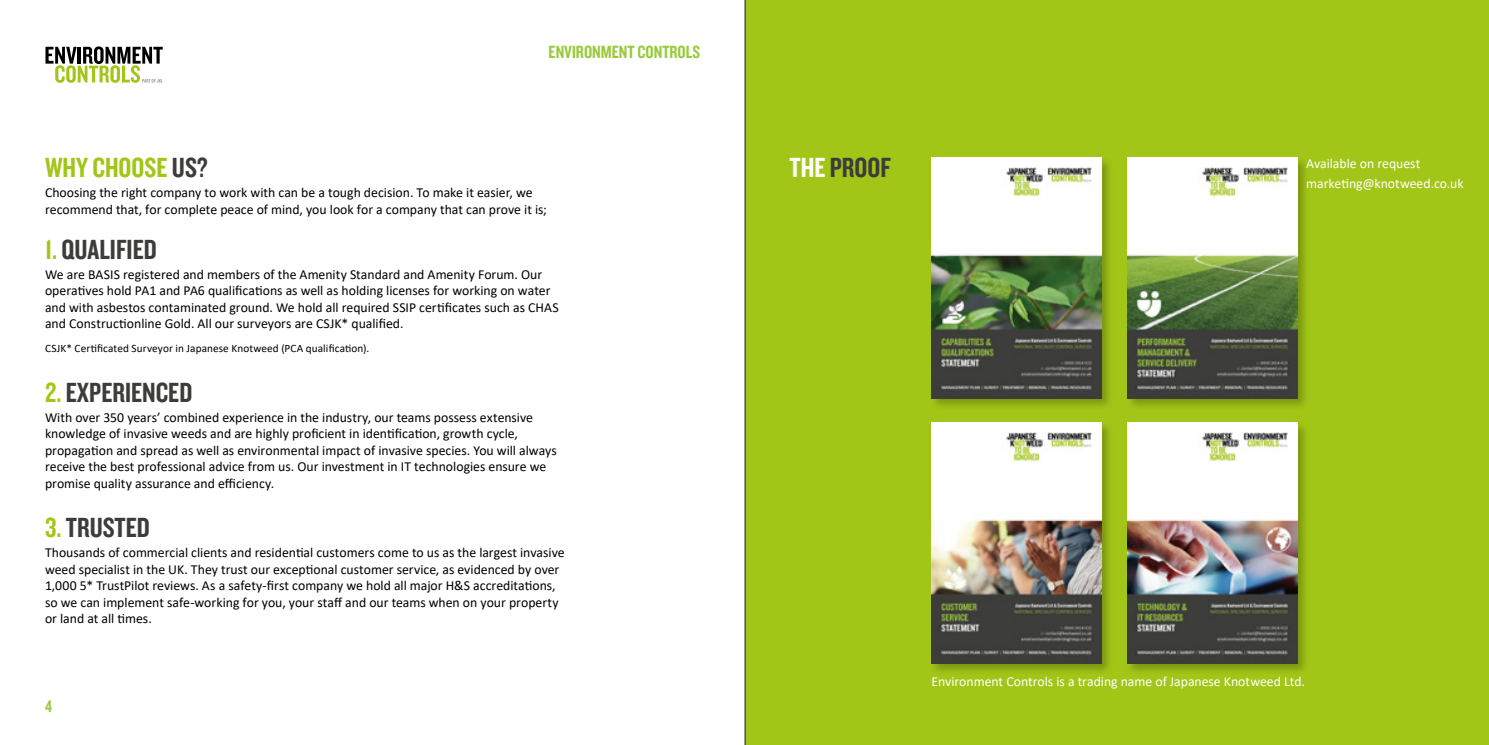
<style>
.page{position:relative;width:1489px;height:745px;background:#fff}
.page>*{position:absolute;margin:0;border:0;box-sizing:border-box;transform-origin:0 0}
.t1{font:28.75px "Knockout HTF49 Liteweight";color:#3c3c3b}
.t2{font:28.75px "Knockout HTF49 Liteweight";color:#a2c617}
.t3{font:18.38px "Knockout HTF49 Liteweight";color:#99ca3c}
.t4{font:17.5px "Knockout HTF49 Liteweight";color:#99ca3c}
.t5{font:13.75px/16.5px "Calibri";color:#000}
.t6{font:13.75px/20px "Calibri";color:#fff}
.t7{font:11.25px "Calibri";letter-spacing:.005em;color:#000}
.s1{color:#3c3c3b}
.s2{color:#a2c617}
.s3{color:#fff}
</style>
<div class="page">
<svg style="left:45px;top:46px;width:118px;height:37px"></svg>
<div style="left:744px;top:0;width:744px;height:744px;background:#a2c617"></div>
<div style="left:929px;top:156px;width:184px;height:254px;background:#000;opacity:.24"></div>
<img style="left:931px;top:158px;width:170px;height:240px">
<div style="left:1125px;top:156px;width:184px;height:254px;background:#000;opacity:.24"></div>
<img style="left:1127px;top:158px;width:170px;height:240px">
<div style="left:1125px;top:421px;width:184px;height:253px;background:#000;opacity:.24"></div>
<img style="left:1127px;top:422px;width:170px;height:241px">
<div style="left:929px;top:421px;width:184px;height:253px;background:#000;opacity:.24"></div>
<img style="left:931px;top:422px;width:170px;height:241px">
<h2 class="t3" style="left:548px;top:43px;width:153px">ENVIRONMENT CONTROLS</h2>
<h1 class="t2" style="left:45px;top:153px;width:164px">WHY CHOOSE <span class="s1">US?</span></h1>
<p class="t5" style="left:45px;top:184px;width:503px">Choosing the right company to work with can be a tough decision. To make it easier, we recommend that, for complete peace of mind, you look for a company that can prove it is;</p>
<h1 class="t1" style="left:45px;top:234px;width:113px"><span class="s2">1.</span> QUALIFIED</h1>
<p class="t5" style="left:45px;top:265px;width:515px">We are BASIS registered and members of the Amenity Standard and Amenity Forum. Our operatives hold PA1 and PA6 qualifications as well as holding licenses for working on water and with asbestos contaminated ground. We hold all required SSIP certificates such as CHAS and Constructionline Gold. All our surveyors are CSJK* qualified.</p>
<p class="t7" style="left:45px;top:340px;width:326px">CSJK* Certificated Surveyor in Japanese Knotweed (PCA qualification).</p>
<h1 class="t1" style="left:45px;top:377px;width:149px"><span class="s2">2.</span> EXPERIENCED</h1>
<p class="t5" style="left:45px;top:408px;width:513px">With over 350 years’ combined experience in the industry, our teams possess extensive knowledge of invasive weeds and are highly proficient in identification, growth cycle, propagation and spread as well as environmental impact of invasive species. You will always receive the best professional advice from us. Our investment in IT technologies ensure we promise quality assurance and efficiency.</p>
<h1 class="t1" style="left:45px;top:512px;width:106px"><span class="s2">3.</span> TRUSTED</h1>
<p class="t5" style="left:45px;top:543px;width:521px">Thousands of commercial clients and residential customers come to us as the largest invasive weed specialist in the UK. They trust our exceptional customer service, as evidenced by over 1,000 5* TrustPilot reviews. As a safety-first company we hold all major H&amp;S accreditations, so we can implement safe-working for you, your staff and our teams when on your property or land at all times.</p>
<p class="t4" style="left:45px;top:696px;width:8px">4</p>
<h1 class="t1" style="left:789px;top:153px;width:103px"><span class="s3">THE</span> PROOF</h1>
<p class="t6" style="left:1306px;top:153px;width:159px">Available on request marketing@knotweed.co.uk</p>
<p class="t6" style="left:931px;top:670px;width:375px">Environment Controls is a trading name of Japanese Knotweed Ltd.</p>
</div>
